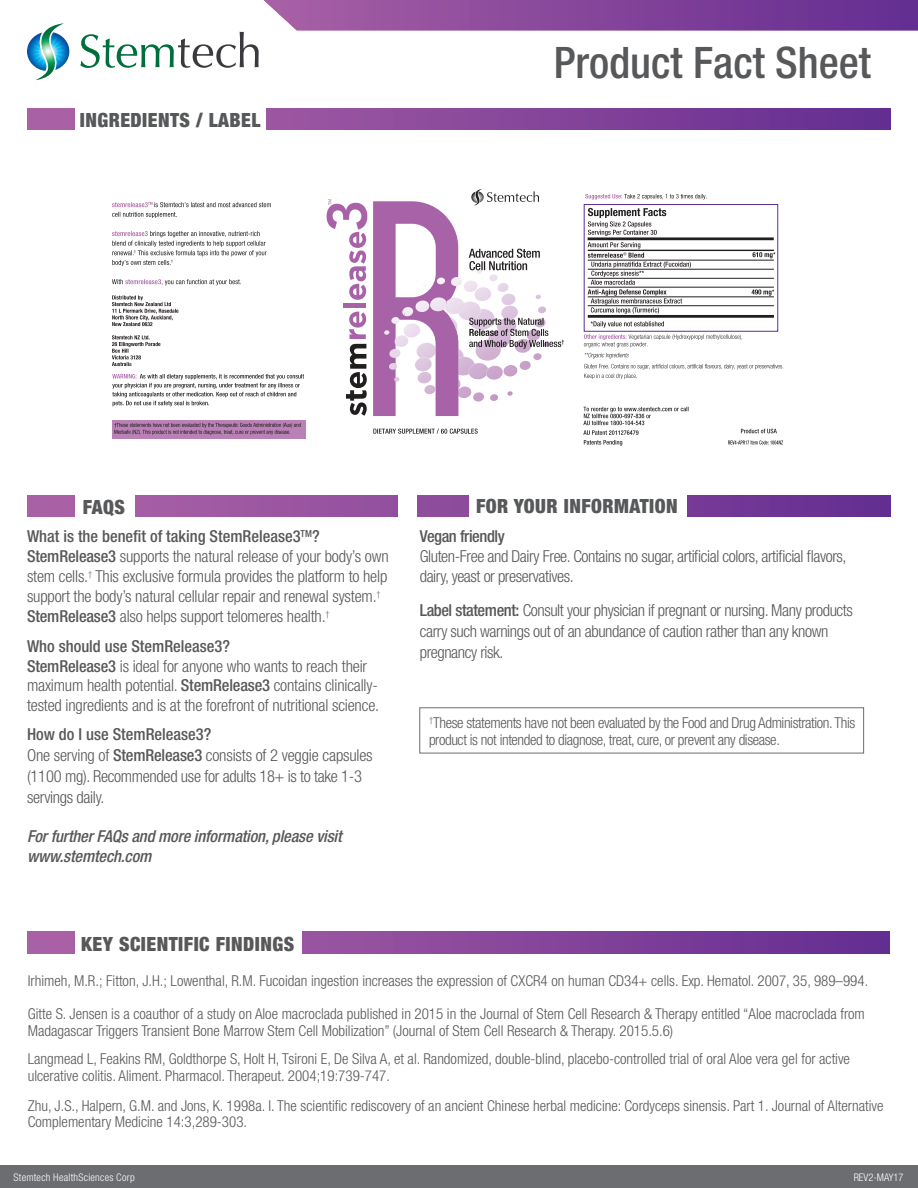
<style>
.page{position:relative;width:918px;height:1188px;background:#fff}
.page>*{position:absolute;margin:0;border:0;box-sizing:border-box;transform-origin:0 0}
.t1{font:500 condensed 43.5px "Helvetica Neue";color:#57585a}
.t2{font:900 condensed 19.5px "Helvetica Neue";letter-spacing:.025em;color:#57585a}
.t3{font:300 condensed 16.5px/19.8px "Helvetica Neue";letter-spacing:-.01em;color:#57585a}
.t4{font:500 condensed 16.5px "Helvetica Neue";color:#57585a}
.t5{font:italic 500 condensed 16.5px/19.8px "Helvetica Neue";letter-spacing:-.01em;color:#57585a}
.t6{font:500 condensed 16.5px "Helvetica Neue";letter-spacing:-.025em;color:#57585a}
.t7{font:300 condensed 15px/16.5px "Helvetica Neue";color:#57585a}
.t8{font:300 condensed 15px/16.5px "Helvetica Neue";letter-spacing:-.025em;color:#57585a}
.t9{font:300 condensed 10.5px "Helvetica Neue";letter-spacing:.02em;color:#fff}
.t10{font:300 condensed 10.5px "Helvetica Neue";color:#fff}
.s1{font-weight:500}
</style>
<div class="page">
<svg style="left:80px;top:0;width:838px;height:68px"></svg>
<svg style="left:27px;top:23px;width:42px;height:57px"></svg>
<div style="left:0;top:1165px;width:918px;height:23px;background:#6c6d70"></div>
<svg style="left:27px;top:108px;width:863px;height:21px;background:#83449a"></svg>
<svg style="left:27px;top:932px;width:862px;height:21px;background:#824399"></svg>
<svg style="left:27px;top:495px;width:863px;height:21px;background:#8b4a9c"></svg>
<div style="left:75px;top:104px;width:191px;height:30px;background:#fff"></div>
<div style="left:75px;top:928px;width:227px;height:30px;background:#fff"></div>
<div style="left:75px;top:491px;width:60px;height:30px;background:#fff"></div>
<div style="left:469px;top:491px;width:217px;height:30px;background:#fff"></div>
<div style="left:398px;top:484px;width:19px;height:42px;background:#fff"></div>
<svg style="left:346px;top:312px;width:21px;height:104px"></svg>
<div style="left:344px;top:303px;width:22px;height:5px;background:#a862a7"></div>
<svg style="left:327px;top:199px;width:40px;height:101px"></svg>
<svg style="left:584px;top:364px;width:199px;height:15px"></svg>
<svg style="left:585px;top:353px;width:44px;height:5px"></svg>
<svg style="left:584px;top:334px;width:158px;height:13px"></svg>
<svg style="left:585px;top:194px;width:122px;height:6px"></svg>
<svg style="left:112px;top:335px;width:48px;height:31px"></svg>
<svg style="left:112px;top:295px;width:66px;height:31px"></svg>
<svg style="left:112px;top:279px;width:129px;height:6px"></svg>
<svg style="left:112px;top:231px;width:155px;height:35px"></svg>
<svg style="left:112px;top:202px;width:159px;height:16px"></svg>
<svg style="left:741px;top:429px;width:36px;height:4px"></svg>
<svg style="left:583px;top:407px;width:106px;height:39px"></svg>
<svg style="left:728px;top:440px;width:55px;height:5px"></svg>
<div style="left:112px;top:420px;width:194px;height:19px;background:#ba81b7"></div>
<svg style="left:114px;top:423px;width:187px;height:12px"></svg>
<div style="left:584px;top:204px;width:194px;height:127px;border:1px solid #612d91"></div>
<svg style="left:591px;top:321px;width:73px;height:7px"></svg>
<svg style="left:588px;top:208px;width:78px;height:28px"></svg>
<hr style="left:588px;top:237px;width:186px;height:3px;background:#231f20">
<hr style="left:588px;top:315px;width:186px;height:3px;background:#231f20">
<svg style="left:588px;top:242px;width:187px;height:72px"></svg>
<svg style="left:373px;top:429px;width:105px;height:5px"></svg>
<svg style="left:373px;top:189px;width:191px;height:227px"></svg>
<svg style="left:112px;top:374px;width:192px;height:32px"></svg>
<div style="left:419px;top:707px;width:445px;height:46px;border:1px solid #6c6d70"></div>
<p class="t2" style="left:80px;top:104px;width:182px">INGREDIENTS / LABEL</p>
<h1 class="t1" style="left:554px;top:36px;width:319px">Product Fact Sheet</h1>
<p class="t2" style="left:83px;top:491px;width:44px">FAQS</p>
<p class="t2" style="left:476px;top:490px;width:203px">FOR YOUR INFORMATION</p>
<p class="t4" style="left:27px;top:527px;width:294px">What is the benefit of taking StemRelease3<sup>TM</sup>?</p>
<p class="t3" style="left:27px;top:546px;width:363px"><span class="s1">StemRelease3</span> supports the natural release of your body’s own stem cells.<sup>†</sup> This exclusive formula provides the platform to help support the body’s natural cellular repair and renewal system.<sup>† </sup><span class="s1">StemRelease3</span> also helps support telomeres health.<sup>†</sup></p>
<p class="t4" style="left:27px;top:636px;width:205px">Who should use StemRelease3?</p>
<p class="t3" style="left:27px;top:656px;width:354px"><span class="s1">StemRelease3</span> is ideal for anyone who wants to reach their maximum health potential. <span class="s1">StemRelease3</span> contains clinically&shy;tested ingredients and is at the forefront of nutritional science.</p>
<p class="t4" style="left:27px;top:724px;width:186px">How do I use StemRelease3?</p>
<p class="t3" style="left:27px;top:744px;width:347px;line-height:21px">One serving of <span class="s1">StemRelease3</span> consists of 2 veggie capsules (1100 mg). Recommended use for adults 18+ is to take 1-3 servings daily.</p>
<p class="t5" style="left:27px;top:826px;width:316px">For further FAQs and more information, please visit www.stemtech.com</p>
<p class="t6" style="left:420px;top:527px;width:87px">Vegan friendly</p>
<p class="t3" style="left:420px;top:546px;width:428px">Gluten-Free and Dairy Free. Contains no sugar, artificial colors, artificial flavors, dairy, yeast or preservatives.</p>
<p class="t3" style="left:420px;top:600px;width:435px;line-height:21px"><span class="s1">Label statement:</span> Consult your physician if pregnant or nursing. Many products carry such warnings out of an abundance of caution rather than any known pregnancy risk.</p>
<p class="t8" style="left:429px;top:715px;width:428px"><sup>†</sup>These statements have not been evaluated by the Food and Drug Administration. This product is not intended to diagnose, treat, cure, or prevent any disease.</p>
<p class="t2" style="left:81px;top:928px;width:215px">KEY SCIENTIFIC FINDINGS</p>
<p class="t7" style="left:28px;top:973px;width:842px">Irhimeh, M.R.; Fitton, J.H.; Lowenthal, R.M. Fucoidan ingestion increases the expression of CXCR4 on human CD34+ cells. Exp. Hematol. 2007, 35, 989–994.</p>
<p class="t7" style="left:28px;top:1006px;width:839px">Gitte S. Jensen is a coauthor of a study on Aloe macroclada published in 2015 in the Journal of Stem Cell Research &amp; Therapy entitled “Aloe macroclada from<br>Madagascar Triggers Transient Bone Marrow Stem Cell Mobilization” (Journal of Stem Cell Research &amp; Therapy. 2015.5.6)</p>
<p class="t7" style="left:28px;top:1051px;width:824px">Langmead L, Feakins RM, Goldthorpe S, Holt H, Tsironi E, De Silva A, et al. Randomized, double-blind, placebo-controlled trial of oral Aloe vera gel for active ulcerative colitis. Aliment. Pharmacol. Therapeut. 2004;19:739-747.</p>
<p class="t7" style="left:28px;top:1097px;width:857px">Zhu, J.S., Halpern, G.M. and Jons, K. 1998a. I. The scientific rediscovery of an ancient Chinese herbal medicine: Cordyceps sinensis. Part 1. Journal of Alternative<br>Complementary Medicine 14:3,289-303.</p>
<p class="t9" style="left:14px;top:1171px;width:123px">Stemtech HealthSciences Corp</p>
<p class="t10" style="left:854px;top:1171px;width:51px">REV2-MAY17</p>
</div>
